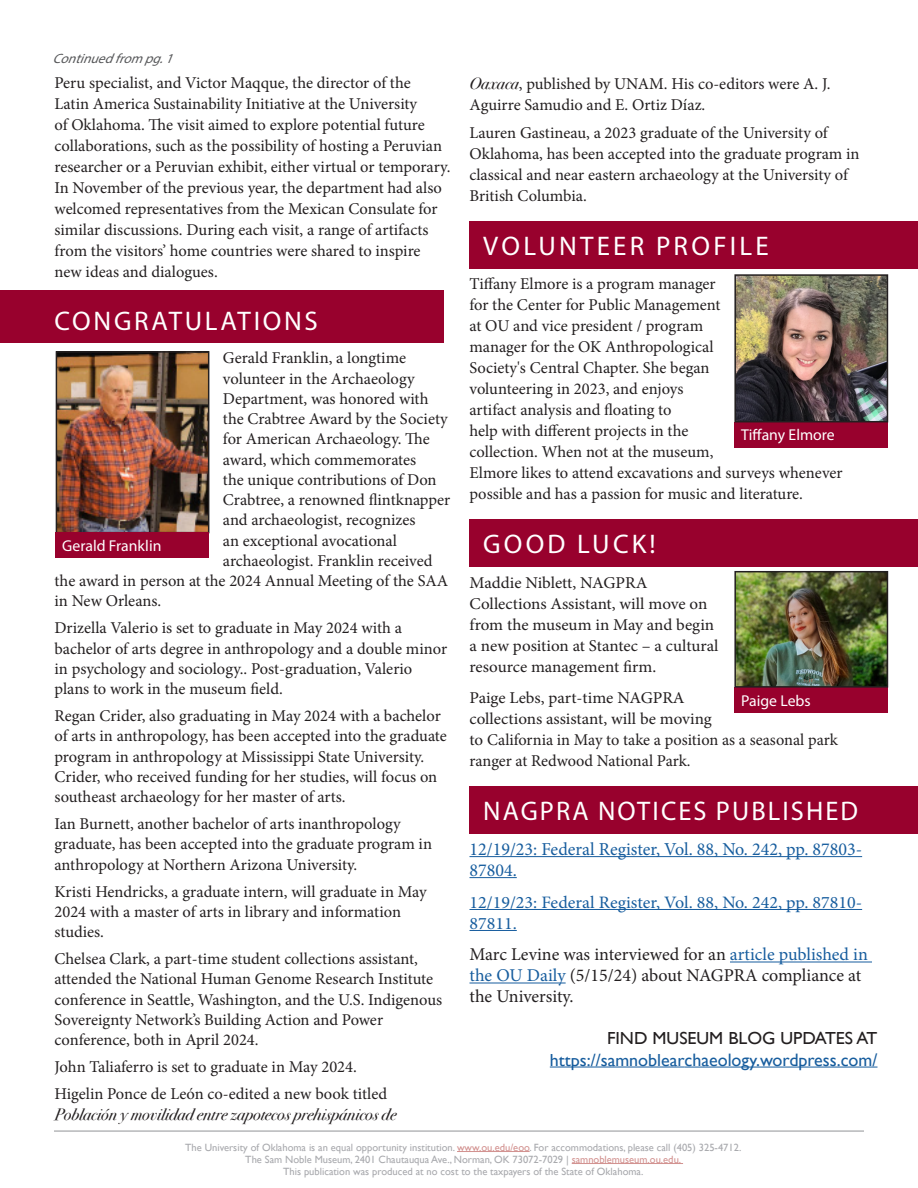
<style>
.page{position:relative;width:918px;height:1188px;background:#fff}
.page>*{position:absolute;margin:0;border:0;box-sizing:border-box;transform-origin:0 0}
.Heading_1_Right{font:27px "Myriad Pro";letter-spacing:.12em;color:#fff}
.Heading_1_Right-2{font:27px "Myriad Pro";letter-spacing:.085em;color:#fff}
.Heading_1_Lead{font:27px "Myriad Pro";letter-spacing:.1em;color:#fff}
.Body_Text{font:18.3px/21px "Minion Pro";color:#175d9e}
.Body_Text-2{font:18px/21px "Minion Pro";letter-spacing:-.005em;color:#231f20}
.t1{font:18px "Gill Sans";color:#175d9e}
.Body_Text-3{font:17.4px/21px "Minion Pro";color:#175d9e}
.t2{font:17.4px "Gill Sans";color:#231f20}
.Body_Text-4{font:16.5px/21px "Minion Pro";color:#231f20}
.Body_Text-5{font:italic 16.5px/21px "Bodoni Svty Two ITCTT";color:#231f20}
.t3{font:15.75px "Myriad Pro";color:#fff}
.t4{font:italic 13.5px "Myriad Pro";color:#57585a}
.t5{font:10.5px/12px "Gill Sans";color:#a8a9ad;text-align:center}
.s1{font-family:"Minion Pro";font-style:normal}
.s2{font-family:"Bodoni Svty Two ITCTT";font-style:italic}
.s3{color:#175d9e}
.s4{font-size:17.4px}
.s5{color:#d2918f}
</style>
<div class="page">
<div style="left:1px;top:290px;width:443px;height:53px;background:#98012d"></div>
<div style="left:470px;top:221px;width:448px;height:47px;background:#98012d"></div>
<div style="left:470px;top:520px;width:448px;height:47px;background:#98012d"></div>
<div style="left:470px;top:787px;width:448px;height:47px;background:#98012d"></div>
<hr style="left:470px;top:856px;width:392px;height:1px;background:#175d9e">
<hr style="left:470px;top:877px;width:47px;height:1px;background:#175d9e">
<hr style="left:470px;top:909px;width:392px;height:1px;background:#175d9e">
<hr style="left:470px;top:930px;width:47px;height:1px;background:#175d9e">
<hr style="left:730px;top:962px;width:142px;height:1px;background:#175d9e">
<hr style="left:470px;top:983px;width:96px;height:1px;background:#175d9e">
<hr style="left:550px;top:1067px;width:135px;height:1px;background:#175d9e">
<hr style="left:685px;top:1067px;width:192px;height:1px;background:#175d9e">
<hr style="left:54px;top:1131px;width:810px;height:1px;background:#919396">
<img style="left:59px;top:354px;width:147px;height:176px">
<div style="left:56px;top:351px;width:153px;height:182px;border:2px solid #231f20"></div>
<div style="left:56px;top:533px;width:153px;height:25px;background:#98012d"></div>
<div style="left:734px;top:688px;width:154px;height:25px;background:#98012d"></div>
<div style="left:734px;top:422px;width:154px;height:25px;background:#98012d"></div>
<img style="left:737px;top:277px;width:148px;height:142px">
<div style="left:734px;top:274px;width:154px;height:148px;border:2px solid #231f20"></div>
<img style="left:737px;top:574px;width:148px;height:111px">
<div style="left:734px;top:571px;width:154px;height:117px;border:2px solid #231f20"></div>
<hr style="left:457px;top:1151px;width:73px;height:1px;background:#d2918f">
<hr style="left:572px;top:1163px;width:111px;height:1px;background:#d2918f">
<p class="t4" style="left:53px;top:50px;width:128px">Continuedfrompg.1</p>
<p class="Body_Text-4" style="left:55px;top:72px;width:397px">Peru specialist, and Victor Maqque, the director of the<br>Latin America Sustainability Initiative at the University<br>of Oklahoma. The visit aimed to explore potential future collaborations, such as the possibility of hosting a Peruvian researcher or a Peruvian exhibit, either virtual or temporary.<br>In November of the previous year, the department had also welcomed representatives from the Mexican Consulate for similar discussions. During each visit, a range of artifacts from the visitors’ home countries were shared to inspire new ideas and dialogues.</p>
<p class="Heading_1_Lead" style="left:55px;top:304px;width:265px">CONGRATULATIONS</p>
<p class="Body_Text-4" style="left:223px;top:348px;width:185px">Gerald Franklin, a longtime</p>
<p class="Body_Text-4" style="left:223px;top:368px;width:193px">volunteer in the Archaeology</p>
<p class="Body_Text-4" style="left:223px;top:388px;width:207px">Department, was honored with</p>
<p class="Body_Text-4" style="left:223px;top:408px;width:226px">the Crabtree Award by the Society</p>
<p class="Body_Text-4" style="left:223px;top:429px;width:208px">for American Archaeology. The</p>
<p class="Body_Text-4" style="left:223px;top:449px;width:195px">award, which commemorates</p>
<p class="Body_Text-4" style="left:223px;top:469px;width:215px">the unique contributions of Don</p>
<p class="Body_Text-4" style="left:223px;top:489px;width:229px">Crabtree, a renowned flintknapper</p>
<p class="Body_Text-4" style="left:223px;top:510px;width:194px">and archaeologist, recognizes</p>
<p class="Body_Text-4" style="left:223px;top:530px;width:176px">an exceptional avocational</p>
<p class="Body_Text-4" style="left:223px;top:550px;width:211px">archaeologist. Franklin received</p>
<p class="Body_Text-4" style="left:55px;top:570px;width:395px">the award in person at the 2024 Annual Meeting of the SAA</p>
<p class="Body_Text-4" style="left:55px;top:591px;width:108px">in New Orleans.</p>
<p class="Body_Text-4" style="left:55px;top:618px;width:394px;line-height:20.2px">Drizella Valerio is set to graduate in May 2024 with a bachelor of arts degree in anthropology and a double minor in psychology and sociology.. Post-graduation, Valerio plans to work in the museum field.</p>
<p class="Body_Text-4" style="left:55px;top:706px;width:394px;line-height:20.2px">Regan Crider, also graduating in May 2024 with a bachelor of arts in anthropology, has been accepted into the graduate program in anthropology at Mississippi State University.<br>Crider, who received funding for her studies, will focus on southeast archaeology for her master of arts.</p>
<p class="Body_Text-4" style="left:55px;top:814px;width:379px;line-height:20.2px">Ian Burnett, another bachelor of arts inanthropology graduate, has been accepted into the graduate program in anthropology at Northern Arizona University.</p>
<p class="Body_Text-4" style="left:55px;top:881px;width:374px;line-height:20.2px">Kristi Hendricks, a graduate intern, will graduate in May<br>2024 with a master of arts in library and information studies.</p>
<p class="Body_Text-4" style="left:55px;top:949px;width:389px;line-height:20.2px">Chelsea Clark, a part-time student collections assistant, attended the National Human Genome Research Institute conference in Seattle, Washington, and the U.S. Indigenous Sovereignty Network’s Building Action and Power conference, both in April 2024.</p>
<p class="Body_Text-4" style="left:55px;top:1056px;width:304px">John Taliaferro is set to graduate in May 2024.</p>
<p class="Body_Text-5" style="left:55px;top:1082px;width:343px"><span class="s1">Higelin Ponce de León co-edited a new book titled<br></span>Población y movilidad entre zapotecos prehispánicos de</p>
<p class="t3" style="left:62px;top:536px;width:101px">Gerald Franklin</p>
<p class="Body_Text-4" style="left:470px;top:73px;width:363px"><span class="s2">Oaxaca</span>, published by UNAM. His co-editors were A. J.<br>Aguirre Samudio and E. Ortiz Díaz.</p>
<p class="Body_Text-4" style="left:470px;top:122px;width:392px">Lauren Gastineau, a 2023 graduate of the University of Oklahoma, has been accepted into the graduate program in classical and near eastern archaeology at the University of British Columbia.</p>
<p class="Heading_1_Right" style="left:483px;top:229px;width:287px">VOLUNTEER PROFILE</p>
<p class="Body_Text-4" style="left:470px;top:274px;width:375px">Tiffany Elmore is a program manager<br>for the Center for Public Management<br>at OU and vice president / program<br>manager for the OK Anthropological<br>Society's Central Chapter. She began<br>volunteering in 2023, and enjoys<br>artifact analysis and floating to<br>help with different projects in the<br>collection. When not at the museum,<br>Elmore likes to attend excavations and surveys whenever possible and has a passion for music and literature.</p>
<p class="Heading_1_Right" style="left:483px;top:528px;width:174px">GOOD LUCK!</p>
<p class="Body_Text-4" style="left:470px;top:572px;width:251px">Maddie Niblett, NAGPRA<br>Collections Assistant, will move on from the museum in May and begin a new position at Stantec – a cultural resource management firm.</p>
<p class="Body_Text-4" style="left:470px;top:688px;width:370px">Paige Lebs, part-time NAGPRA<br>collections assistant, will be moving<br>to California in May to take a position as a seasonal park ranger at Redwood National Park.</p>
<p class="Heading_1_Right-2" style="left:483px;top:795px;width:376px">NAGPRA NOTICES PUBLISHED</p>
<p class="Body_Text" style="left:470px;top:839px;width:394px">12/19/23: Federal Register, Vol. 88, No. 242, pp. 87803-<br>87804.</p>
<p class="Body_Text-3" style="left:470px;top:892px;width:394px">12/19/23: Federal Register, Vol. 88, No. 242, pp. 87810-<br>87811.</p>
<p class="Body_Text-2" style="left:470px;top:944px;width:400px">Marc Levine was interviewed for an <span class="s3">article published in the OU Daily</span> (5/15/24) about NAGPRA compliance at the University.</p>
<p class="t2" style="left:607px;top:1028px;width:272px">FIND MUSEUM BLOG UPDATES AT</p>
<p class="t1" style="left:550px;top:1049px;width:329px"><span class="s4">https://samnoblear</span>chaeology.wordpress.com/</p>
<p class="t3" style="left:741px;top:425px;width:95px">Tiffany Elmore</p>
<p class="t3" style="left:741px;top:691px;width:71px">Paige Lebs</p>
<p class="t5" style="left:185px;top:1141px;width:558px">The University of Oklahoma is an equal opportunity institution. <span class="s5">www.ou.edu/eoo</span>. For accommodations, please call (405) 325-4712.</p>
<p class="t5" style="left:245px;top:1153px;width:437px">The Sam Noble Museum, 2401 Chautauqua Ave., Norman, OK 73072-7029 | <span class="s5">samnoblemuseum.ou.edu.<br></span>This publication was produced at no cost to the taxpayers of the State of Oklahoma.</p>
</div>
